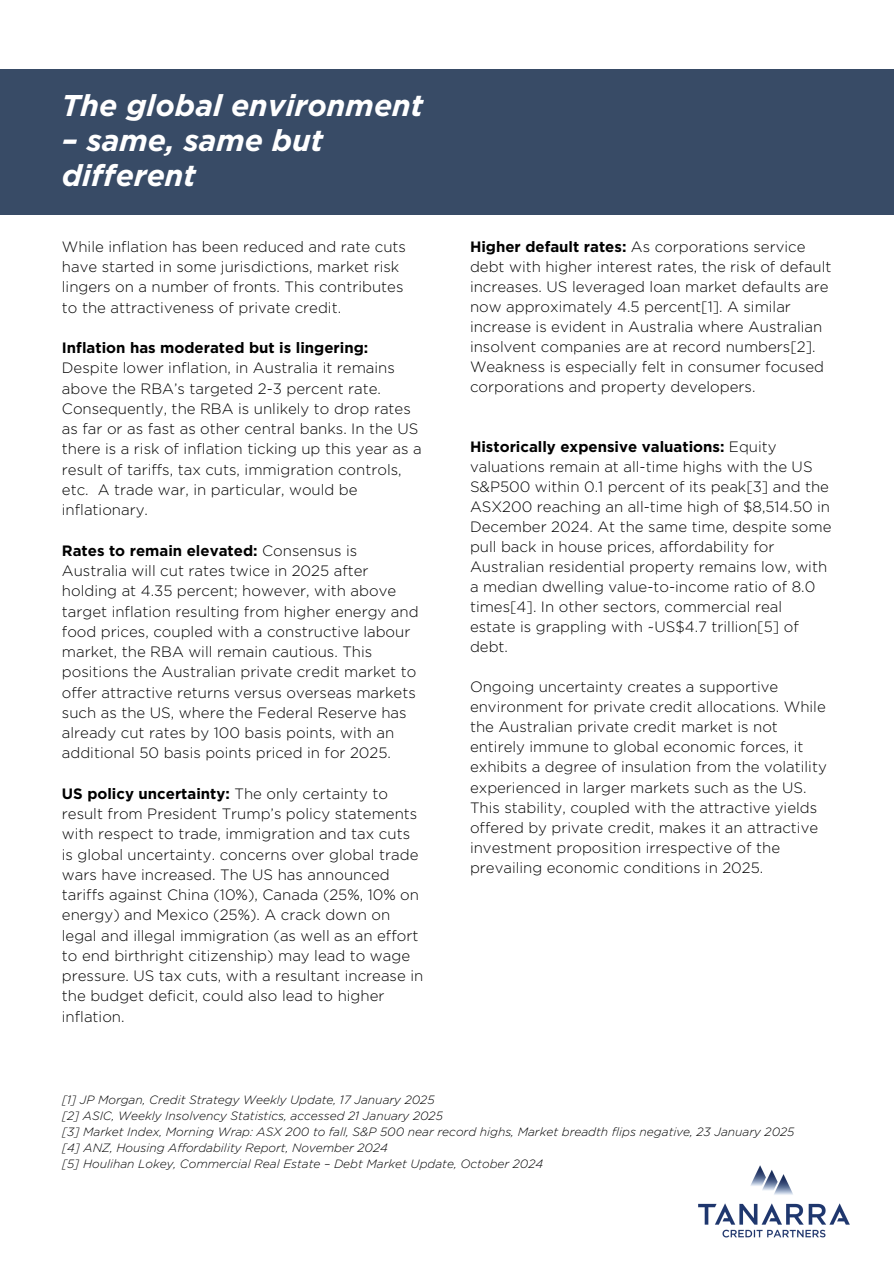
<style>
.page{position:relative;width:894px;height:1264px;background:#fff}
.page>*{position:absolute;margin:0;border:0;box-sizing:border-box;transform-origin:0 0}
.t1{font:italic 700 30px/34.8px "Gotham";color:#fff}
.t2{font:300 15px/20.2px "Gotham";color:#000}
.t3{font:italic 300 12px "Gotham";color:#000}
.s1{font-weight:700}
</style>
<div class="page">
<img style="left:698px;top:1165px;width:152px;height:73px">
<div style="left:0;top:69px;width:893px;height:145px;background:#384b66"></div>
<h2 class="t1" style="left:62px;top:88px;width:363px">The global environment</h2>
<h2 class="t1" style="left:62px;top:123px;width:263px">– same, same but different</h2>
<h1 class="t2" style="left:62px;top:236px;width:345px">While inflation has been reduced and rate cuts have started in some jurisdictions, market risk lingers on a number of fronts. This contributes to the attractiveness of private credit.</h1>
<h2 class="t2" style="left:62px;top:337px;width:361px"><span class="s1">Inflation has moderated but is lingering:<br></span>Despite lower inflation, in Australia it remains above the RBA’s targeted 2-3 percent rate.<br>Consequently, the RBA is unlikely to drop rates as far or as fast as other central banks. In the US there is a risk of inflation ticking up this year as a result of tariffs, tax cuts, immigration controls, etc. A trade war, in particular, would be inflationary.</h2>
<h2 class="t2" style="left:62px;top:540px;width:358px"><span class="s1">Rates to remain elevated:</span> Consensus is Australia will cut rates twice in 2025 after holding at 4.35 percent; however, with above target inflation resulting from higher energy and food prices, coupled with a constructive labour market, the RBA will remain cautious. This positions the Australian private credit market to offer attractive returns versus overseas markets such as the US, where the Federal Reserve has already cut rates by 100 basis points, with an additional 50 basis points priced in for 2025.</h2>
<h2 class="t2" style="left:62px;top:783px;width:363px"><span class="s1">US policy uncertainty:</span> The only certainty to result from President Trump’s policy statements with respect to trade, immigration and tax cuts is global uncertainty. concerns over global trade wars have increased. The US has announced tariffs against China (10%), Canada (25%, 10% on energy) and Mexico (25%). A crack down on legal and illegal immigration (as well as an effort to end birthright citizenship) may lead to wage pressure. US tax cuts, with a resultant increase in the budget deficit, could also lead to higher inflation.</h2>
<h2 class="t2" style="left:470px;top:237px;width:363px"><span class="s1">Higher default rates:</span> As corporations service debt with higher interest rates, the risk of default increases. US leveraged loan market defaults are now approximately 4.5 percent[1]. A similar increase is evident in Australia where Australian insolvent companies are at record numbers[2].<br>Weakness is especially felt in consumer focused corporations and property developers.</h2>
<h2 class="t2" style="left:470px;top:437px;width:363px"><span class="s1">Historically expensive valuations:</span> Equity valuations remain at all-time highs with the US S&amp;P500 within 0.1 percent of its peak[3] and the ASX200 reaching an all-time high of $8,514.50 in December 2024. At the same time, despite some pull back in house prices, affordability for Australian residential property remains low, with a median dwelling value-to-income ratio of 8.0 times[4]. In other sectors, commercial real estate is grappling with ~US$4.7 trillion[5] of debt.</h2>
<h2 class="t2" style="left:470px;top:677px;width:358px">Ongoing uncertainty creates a supportive environment for private credit allocations. While the Australian private credit market is not entirely immune to global economic forces, it exhibits a degree of insulation from the volatility experienced in larger markets such as the US.<br>This stability, coupled with the attractive yields offered by private credit, makes it an attractive investment proposition irrespective of the prevailing economic conditions in 2025.</h2>
<p class="t3" style="left:62px;top:1092px;width:374px">[1] JP Morgan, Credit Strategy Weekly Update, 17 January 2025</p>
<p class="t3" style="left:62px;top:1108px;width:382px">[2] ASIC, Weekly Insolvency Statistics, accessed 21 January 2025</p>
<p class="t3" style="left:62px;top:1124px;width:733px">[3] Market Index, Morning Wrap: ASX 200 to fall, S&amp;P 500 near record highs, Market breadth flips negative, 23 January 2025</p>
<p class="t3" style="left:62px;top:1140px;width:327px">[4] ANZ, Housing Affordability Report, November 2024</p>
<p class="t3" style="left:62px;top:1156px;width:482px">[5] Houlihan Lokey, Commercial Real Estate – Debt Market Update, October 2024</p>
</div>
